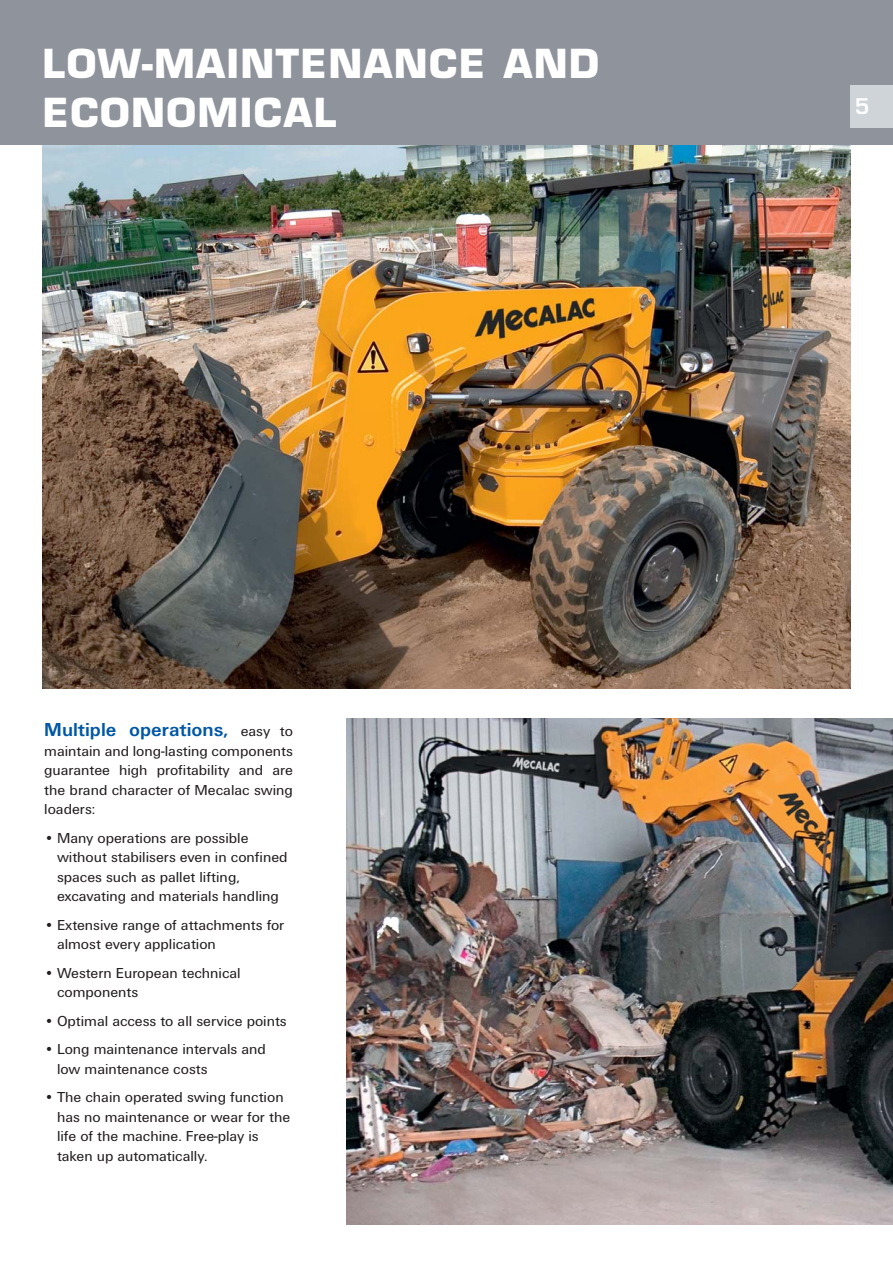
<style>
.page{position:relative;width:893px;height:1263px;background:#fff}
.page>*{position:absolute;margin:0;border:0;box-sizing:border-box;transform-origin:0 0}
.t1{font:700 39px/48.8px "Eurostile";letter-spacing:.035em;color:#fff}
.t2{font:600 21px "Eurostile";color:#fff}
.t3{font:700 19.5px "Unitus T";color:#0057a5}
.t4{font:15px/19.5px "Unitus T";color:#231f20}
.s1{font-weight:400;font-size:15px;color:#231f20}
</style>
<div class="page">
<img style="left:43px;top:145px;width:807px;height:544px">
<img style="left:347px;top:719px;width:545px;height:506px">
<div style="left:0;top:0;width:892px;height:145px;background:#8f939c"></div>
<div style="left:850px;top:85px;width:42px;height:43px;background:#cfd4d8"></div>
<h1 class="t1" style="left:43px;top:44px;width:558px">LOW-MAINTENANCE AND<br>ECONOMICAL</h1>
<h3 class="t3" style="left:44px;top:723px;width:250px">Multiple operations, <span class="s1">easy to</span></h3>
<p class="t4" style="left:44px;top:743px;width:250px;text-align:justify">maintain and long-lasting components guarantee high profitability and are the brand character of Mecalac swing loaders:</p>
<p class="t4" style="left:57px;top:830px;width:232px;text-indent:-13px">• Many operations are possible without stabilisers even in con fined spaces such as pallet lifting, excavating and materials handling</p>
<p class="t4" style="left:57px;top:917px;width:229px;text-indent:-13px">• Extensive range of attachments for almost every application</p>
<p class="t4" style="left:57px;top:965px;width:185px;text-indent:-13px">• Western European technical components</p>
<p class="t4" style="left:44px;top:1013px;width:244px">• Optimal access to all service points</p>
<p class="t4" style="left:57px;top:1041px;width:210px;text-indent:-13px">• Long maintenance intervals and low maintenance costs</p>
<p class="t4" style="left:57px;top:1089px;width:235px;text-indent:-13px">• The chain operated swing function has no maintenance or wear for the life of the machine. Free-play is taken up automatically.</p>
<h2 class="t2" style="left:855px;top:98px;width:16px">5</h2>
</div>
